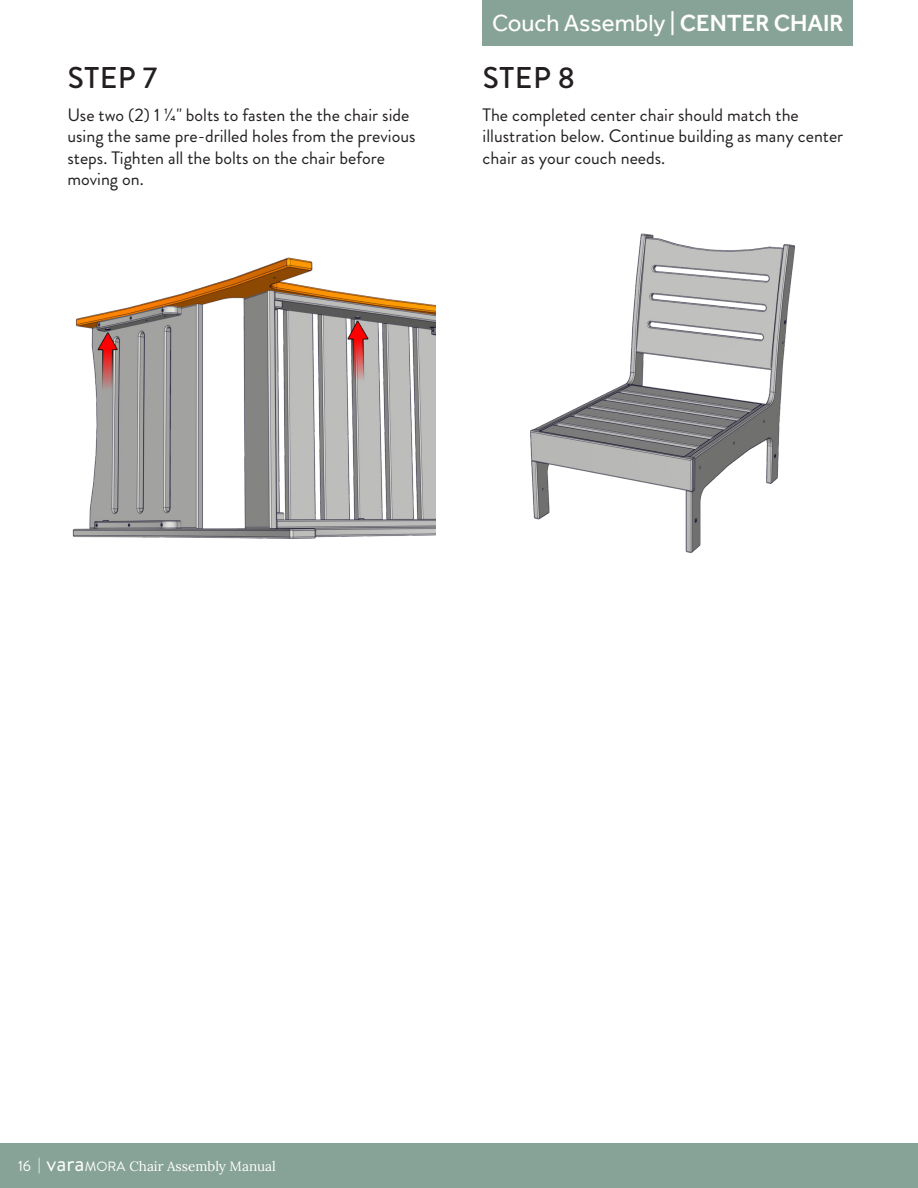
<style>
.page{position:relative;width:918px;height:1188px;background:#fff}
.page>*{position:absolute;margin:0;border:0;box-sizing:border-box;transform-origin:0 0}
.t1{font:500 30px "Brandon Grotesque";letter-spacing:.02em;color:#231f20}
.t2{font:24px "Effra";color:#fff}
.t3{font:18px/21.6px "Brandon Grotesque";color:#231f20}
.t4{font:13.5px "Lora";color:#fff}
.s1{font-weight:500}
.s2{font-family:"Brandon Grotesque";font-size:15px}
.s3{font-family:"Brandon Grotesque";font-size:24px}
.s4{font-family:"Brandon Grotesque"}
</style>
<div class="page">
<div style="left:0;top:1143px;width:918px;height:45px;background:#87a397"></div>
<img style="left:72px;top:257px;width:363px;height:282px">
<img style="left:530px;top:233px;width:266px;height:321px">
<div style="left:483px;top:0;width:370px;height:45px;background:#87a397"></div>
<h1 class="t1" style="left:68px;top:57px;width:91px">STEP 7</h1>
<p class="t3" style="left:68px;top:104px;width:350px">Use two (2) 1 1/4" bolts to fasten the the chair side using the same pre-drilled holes from the previous steps. Tighten all the bolts on the chair before moving on.</p>
<h2 class="t2" style="left:492px;top:8px;width:353px">Couch Assembly | <span class="s1">CENTER CHAIR</span></h2>
<h1 class="t1" style="left:483px;top:57px;width:94px">STEP 8</h1>
<p class="t3" style="left:483px;top:104px;width:362px">The completed center chair should match the illustration below. Continue building as many center chair as your couch needs.</p>
<p class="t4" style="left:18px;top:1156px;width:259px"><span class="s2">16 |</span> <span class="s3">vara</span><span class="s4">MORA</span> Chair Assembly Manual</p>
</div>
